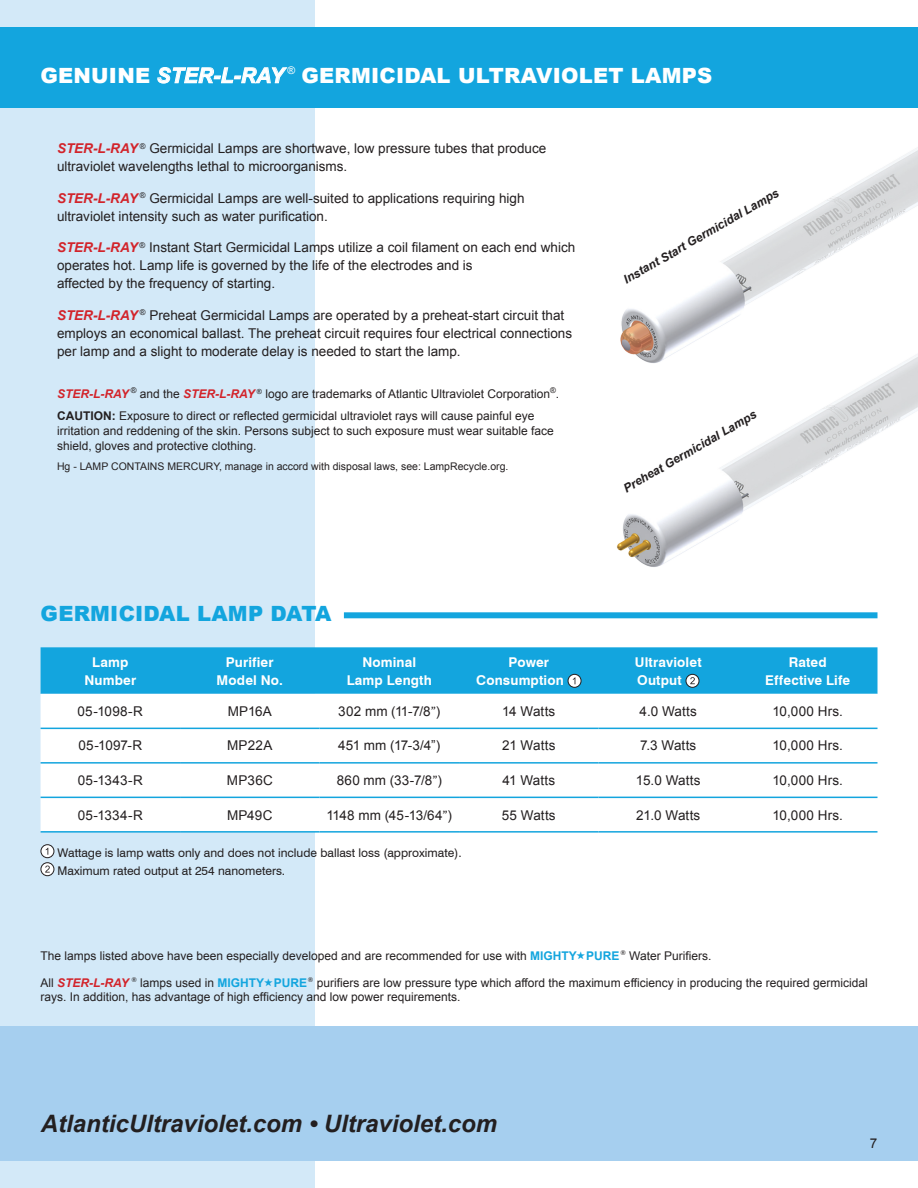
<style>
.page{position:relative;width:918px;height:1188px;background:#fff}
.page>*{position:absolute;margin:0;border:0;box-sizing:border-box;transform-origin:0 0}
.t1{font:italic 700 24px "Arial";color:#231f20}
.t2{font:900 21px "Arial";letter-spacing:.01em;color:#fff}
.t3{font:900 21px "Arial";letter-spacing:.01em;color:#13a5de}
.t4{font:13.5px/18px "Arial";color:#231f20}
.t5{font:700 13.5px/18px "Swiss 721 BT";letter-spacing:.01em;color:#fff;text-align:center}
.t6{font:12px/22.5px "Arial";color:#231f20}
.t7{font:12px/18px "Swiss 721 BT";color:#231f20}
.t8{font:italic 700 12px "Arial";color:#231f20}
.t9{font:10.5px "Arial";color:#231f20}
.s1{font-weight:700;font-style:italic}
.s2{font-weight:700;font-style:italic;color:#d2232a}
.s3{font-weight:700}
.s4{font-family:"Chaparral Pro"}
.s5{font-weight:700;color:#13a5de}
</style>
<div class="page">
<div style="left:0;top:0;width:315px;height:1188px;background:#d3e9f8"></div>
<div style="left:0;top:27px;width:918px;height:81px;background:#13a5de"></div>
<div style="left:0;top:1026px;width:918px;height:135px;background:#a6cfef"></div>
<img style="left:616px;top:364px;width:302px;height:203px">
<img style="left:620px;top:147px;width:298px;height:217px">
<div style="left:344px;top:612px;width:534px;height:6px;background:#13a5de"></div>
<svg style="left:41px;top:694px;width:837px;height:137px"></svg>
<hr style="left:41px;top:728px;width:139px;height:1px;background:#13a5de">
<hr style="left:180px;top:728px;width:140px;height:1px;background:#13a5de">
<hr style="left:320px;top:728px;width:139px;height:1px;background:#13a5de">
<hr style="left:459px;top:728px;width:140px;height:1px;background:#13a5de">
<hr style="left:599px;top:728px;width:139px;height:1px;background:#13a5de">
<hr style="left:738px;top:728px;width:140px;height:1px;background:#13a5de">
<hr style="left:41px;top:762px;width:139px;height:2px;background:#13a5de">
<hr style="left:180px;top:762px;width:140px;height:2px;background:#13a5de">
<hr style="left:320px;top:762px;width:139px;height:2px;background:#13a5de">
<hr style="left:459px;top:762px;width:140px;height:2px;background:#13a5de">
<hr style="left:599px;top:762px;width:139px;height:2px;background:#13a5de">
<hr style="left:738px;top:762px;width:140px;height:2px;background:#13a5de">
<hr style="left:41px;top:797px;width:139px;height:1px;background:#13a5de">
<hr style="left:180px;top:797px;width:140px;height:1px;background:#13a5de">
<hr style="left:320px;top:797px;width:139px;height:1px;background:#13a5de">
<hr style="left:459px;top:797px;width:140px;height:1px;background:#13a5de">
<hr style="left:599px;top:797px;width:139px;height:1px;background:#13a5de">
<hr style="left:738px;top:797px;width:140px;height:1px;background:#13a5de">
<hr style="left:41px;top:831px;width:139px;height:2px;background:#13a5de">
<hr style="left:180px;top:831px;width:140px;height:2px;background:#13a5de">
<hr style="left:320px;top:831px;width:139px;height:2px;background:#13a5de">
<hr style="left:459px;top:831px;width:140px;height:2px;background:#13a5de">
<hr style="left:599px;top:831px;width:139px;height:2px;background:#13a5de">
<hr style="left:738px;top:831px;width:140px;height:2px;background:#13a5de">
<div style="left:41px;top:647px;width:837px;height:47px;background:#13a5de"></div>
<svg style="left:41px;top:845px;width:13px;height:13px"></svg>
<div style="left:41px;top:844px;width:13px;height:14px;border:1px solid #231f20;border-radius:50%"></div>
<svg style="left:46px;top:848px;width:2px;height:7px"></svg>
<svg style="left:41px;top:863px;width:13px;height:13px"></svg>
<div style="left:41px;top:862px;width:13px;height:14px;border:1px solid #231f20;border-radius:50%"></div>
<svg style="left:45px;top:866px;width:5px;height:7px"></svg>
<h2 class="t2" style="left:40px;top:60px;width:673px">GENUINE <span class="s1">STER-L-RAY</span> <sup>®</sup> GERMICIDAL ULTRAVIOLET LAMPS</h2>
<p class="t4" style="left:57px;top:139px;width:491px"><span class="s2">STER-L-RAY</span> <sup>®</sup> Germicidal Lamps are shortwave, low pressure tubes that produce ultraviolet wavelengths lethal to microorganisms.</p>
<p class="t4" style="left:57px;top:189px;width:469px"><span class="s2">STER-L-RAY</span> <sup>®</sup> Germicidal Lamps are well-suited to applications requiring high ultraviolet intensity such as water purification.</p>
<p class="t4" style="left:57px;top:238px;width:520px"><span class="s2">STER-L-RAY</span> <sup>®</sup> Instant Start Germicidal Lamps utilize a coil filament on each end which operates hot. Lamp life is governed by the life of the electrodes and is<br>affected by the frequency of starting.</p>
<p class="t4" style="left:57px;top:306px;width:517px"><span class="s2">STER-L-RAY</span> <sup>®</sup> Preheat Germicidal Lamps are operated by a preheat-start circuit that employs an economical ballast. The preheat circuit requires four electrical connections per lamp and a slight to moderate delay is needed to start the lamp.</p>
<p class="t6" style="left:57px;top:382px;width:504px"><span class="s2">STER-L-RAY</span> <sup>®</sup> and the <span class="s2">STER-L-RAY</span> <sup>®</sup> logo are trademarks of Atlantic Ultraviolet Corporation<sup>®</sup>.<br><span class="s3">CAUTION:</span> Exposure to direct or reflected germicidal ultraviolet rays will cause painful eye</p>
<p class="t6" style="left:57px;top:423px;width:498px;line-height:15px">irritation and reddening of the skin. Persons subject to such exposure must wear suitable face shield, gloves and protective clothing.</p>
<p class="t9" style="left:57px;top:461px;width:453px">Hg - LAMP CONTAINS MERCURY, manage in accord with disposal laws, see: LampRecycle.org.</p>
<h2 class="t3" style="left:41px;top:599px;width:292px">GERMICIDAL LAMP DATA</h2>
<p class="t8" style="left:621px;top:275px;width:179px;rotate:-30deg">Instant Start Germicidal Lamps</p>
<p class="t8" style="left:621px;top:483px;width:153px;rotate:-30deg">Preheat Germicidal Lamps</p>
<p class="t5" style="left:84px;top:653px;width:53px">Lamp<br>Number</p>
<p class="t5" style="left:217px;top:653px;width:68px">Purifier<br>Model No.</p>
<p class="t5" style="left:347px;top:653px;width:87px">Nominal<br>Lamp Length</p>
<p class="t5" style="left:476px;top:653px;width:89px;text-align:left;text-indent:32px">Power<br>Consumption</p>
<p class="t5" style="left:635px;top:653px;width:68px;text-align:left">Ultraviolet<br>Output</p>
<p class="t5" style="left:765px;top:653px;width:86px">Rated<br>Effective Life</p>
<p class="t4" style="left:78px;top:702px;width:67px">05-1098-R</p>
<p class="t4" style="left:228px;top:702px;width:46px">MP16A</p>
<p class="t4" style="left:338px;top:702px;width:103px">302 mm (11-7/8<span class="s4">”</span>)</p>
<p class="t4" style="left:502px;top:702px;width:55px">14 Watts</p>
<p class="t4" style="left:640px;top:702px;width:59px">4.0 Watts</p>
<p class="t4" style="left:772px;top:702px;width:72px">10,000 Hrs.</p>
<p class="t4" style="left:78px;top:737px;width:65px">05-1097-R</p>
<p class="t4" style="left:227px;top:737px;width:47px">MP22A</p>
<p class="t4" style="left:338px;top:737px;width:104px">451 mm (17-3/4”)</p>
<p class="t4" style="left:502px;top:737px;width:55px">21 Watts</p>
<p class="t4" style="left:640px;top:737px;width:58px">7.3 Watts</p>
<p class="t4" style="left:772px;top:737px;width:72px">10,000 Hrs.</p>
<p class="t4" style="left:78px;top:771px;width:67px">05-1343-R</p>
<p class="t4" style="left:227px;top:771px;width:47px">MP36C</p>
<p class="t4" style="left:337px;top:771px;width:107px">860 mm (33-7/8<span class="s4">”</span>)</p>
<p class="t4" style="left:502px;top:771px;width:54px">41 Watts</p>
<p class="t4" style="left:636px;top:771px;width:66px">15.0 Watts</p>
<p class="t4" style="left:772px;top:771px;width:72px">10,000 Hrs.</p>
<p class="t4" style="left:78px;top:806px;width:67px">05-1334-R</p>
<p class="t4" style="left:227px;top:806px;width:47px">MP49C</p>
<p class="t4" style="left:327px;top:806px;width:127px">1148 mm (45-13/64<span class="s4">”</span>)</p>
<p class="t4" style="left:502px;top:806px;width:55px">55 Watts</p>
<p class="t4" style="left:636px;top:806px;width:66px">21.0 Watts</p>
<p class="t4" style="left:772px;top:806px;width:72px">10,000 Hrs.</p>
<p class="t7" style="left:58px;top:843px;width:406px">Wattage is lamp watts only and does not include ballast loss (approximate).<br>Maximum rated output at 254 nanometers.</p>
<p class="t6" style="left:40px;top:944px;width:672px">The lamps listed above have been especially developed and are recommended for use with <span class="s5">MIGHTY PURE</span> <sup>®</sup> Water Purifiers.</p>
<p class="t6" style="left:40px;top:975px;width:829px;line-height:14.4px">All <span class="s2">STER-L-RAY</span> <sup>®</sup> lamps used in <span class="s5">MIGHTY PURE</span> <sup>®</sup> purifiers are low pressure type which afford the maximum efficiency in producing the required germicidal rays. In addition, has advantage of high efficiency and low power requirements.</p>
<h1 class="t1" style="left:41px;top:1111px;width:458px">AtlanticUltraviolet.com • Ultraviolet.com</h1>
<p class="t4" style="left:870px;top:1134px;width:9px">7</p>
</div>
